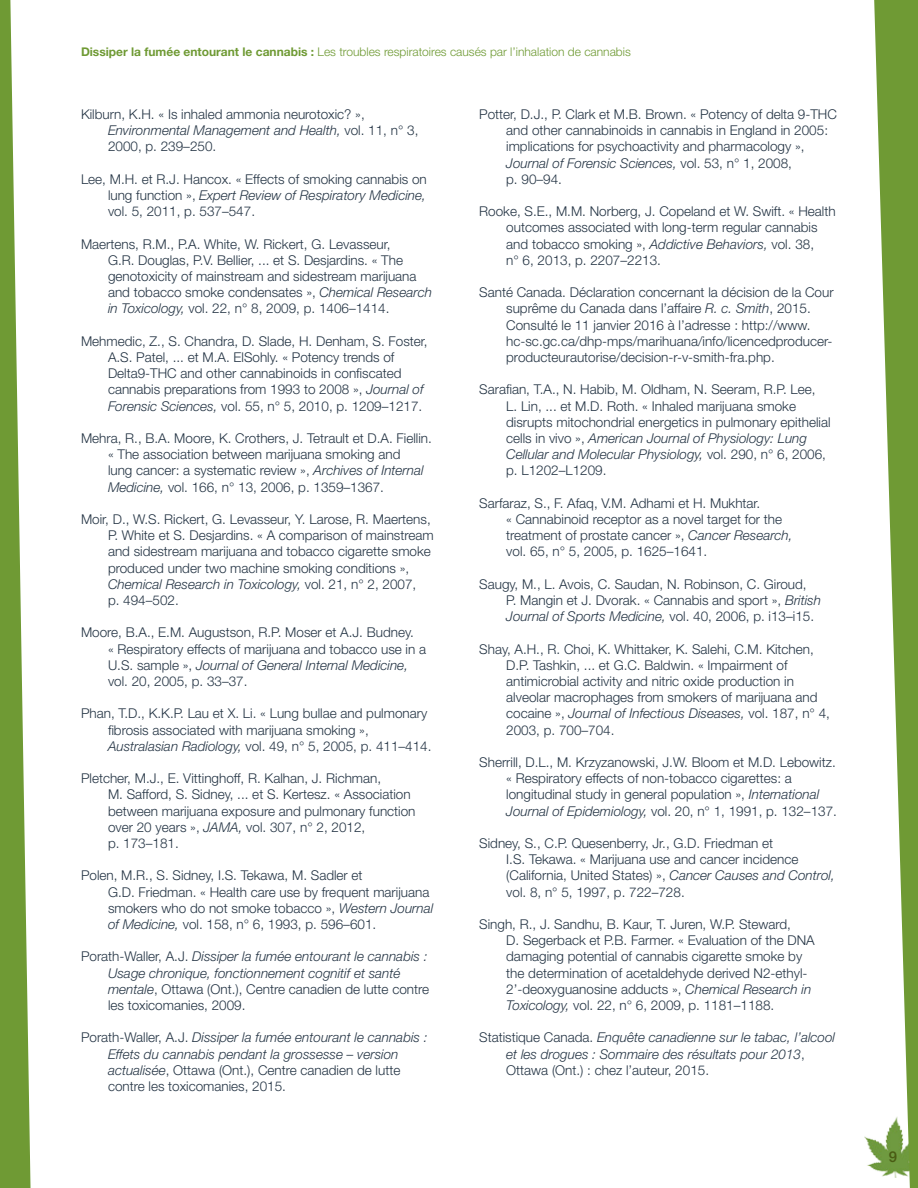
<style>
.page{position:relative;width:918px;height:1188px;background:#fff}
.page>*{position:absolute;margin:0;border:0;box-sizing:border-box;transform-origin:0 0}
.t1{font:500 15px "Helvetica Neue LT Std";color:#495b13}
.EndNote_Bibliography{font:300 13.5px/16.2px "Helvetica Neue LT Std";color:#243444}
.t2{font:italic 300 13.5px/16.2px "Helvetica Neue LT Std";color:#243444}
.t3{font:300 12px "Helvetica Neue LT Std";color:#6f9a34}
.s1{font-weight:700}
.s2{font-style:italic}
.s3{font-style:normal}
</style>
<div class="page">
<img style="left:864px;top:1136px;width:8px;height:32px">
<svg style="left:872px;top:0;width:46px;height:1188px;fill:#6f9a34"></svg>
<svg style="left:0;top:0;width:31px;height:1188px"></svg>
<p class="t3" style="left:81px;top:44px;width:551px"><span class="s1">Dissiper la fumée entourant le cannabis :</span> Les troubles respiratoires causés par l’inhalation de cannabis</p>
<p class="EndNote_Bibliography" style="left:108px;top:106px;width:312px;text-indent:-27px">Kilburn, K.H. « Is inhaled ammonia neurotoxic? »,<br><span class="s2">Environmental Management and Health,</span> vol. 11, n° 3,<br>2000, p. 239–250.</p>
<p class="EndNote_Bibliography" style="left:108px;top:171px;width:320px;text-align:justify;text-indent:-27px">Lee, M.H. et R.J. Hancox. « Effects of smoking cannabis on lung function », <span class="s2">Expert Review of Respiratory Medicine, </span>vol. 5, 2011, p. 537–547.</p>
<p class="EndNote_Bibliography" style="left:108px;top:235px;width:325px;text-indent:-27px">Maertens, R.M., P.A. White, W. Rickert, G. Levasseur,<br>G.R. Douglas, P.V. Bellier, ... et S. Desjardins. « The genotoxicity of mainstream and sidestream marijuana and tobacco smoke condensates », <span class="s2">Chemical Research in Toxicology,</span> vol. 22, n° 8, 2009, p. 1406–1414.</p>
<p class="EndNote_Bibliography" style="left:108px;top:333px;width:321px;text-indent:-27px">Mehmedic, Z., S. Chandra, D. Slade, H. Denham, S. Foster, A.S. Patel, ... et M.A. ElSohly. « Potency trends of Delta9-THC and other cannabinoids in confiscated cannabis preparations from 1993 to 2008 », <span class="s2">Journal of Forensic Sciences,</span> vol. 55, n° 5, 2010, p. 1209–1217.</p>
<p class="EndNote_Bibliography" style="left:108px;top:430px;width:325px;text-indent:-27px">Mehra, R., B.A. Moore, K. Crothers, J. Tetrault et D.A. Fiellin. « The association between marijuana smoking and<br>lung cancer: a systematic review », <span class="s2">Archives of Internal Medicine,</span> vol. 166, n° 13, 2006, p. 1359–1367.</p>
<p class="EndNote_Bibliography" style="left:108px;top:511px;width:327px;text-indent:-27px">Moir, D., W.S. Rickert, G. Levasseur, Y. Larose, R. Maertens, P. White et S. Desjardins. « A comparison of mainstream and sidestream marijuana and tobacco cigarette smoke produced under two machine smoking conditions », <span class="s2">Chemical Research in Toxicology,</span> vol. 21, n° 2, 2007,<br>p. 494–502.</p>
<p class="EndNote_Bibliography" style="left:108px;top:624px;width:320px;text-indent:-27px">Moore, B.A., E.M. Augustson, R.P. Moser et A.J. Budney.<br>« Respiratory effects of marijuana and tobacco use in a U.S. sample », <span class="s2">Journal of General Internal Medicine, </span>vol. 20, 2005, p. 33–37.</p>
<p class="EndNote_Bibliography" style="left:108px;top:705px;width:325px;text-indent:-27px">Phan, T.D., K.K.P. Lau et X. Li. « Lung bullae and pulmonary fibrosis associated with marijuana smoking »,<br><span class="s2">Australasian Radiology,</span> vol. 49, n° 5, 2005, p. 411–414.</p>
<p class="EndNote_Bibliography" style="left:108px;top:770px;width:309px;text-indent:-27px">Pletcher, M.J., E. Vittinghoff, R. Kalhan, J. Richman,<br>M. Safford, S. Sidney, ... et S. Kertesz. « Association between marijuana exposure and pulmonary function over 20 years », <span class="s2">JAMA,</span> vol. 307, n° 2, 2012,<br>p. 173–181.</p>
<p class="EndNote_Bibliography" style="left:108px;top:867px;width:327px;text-indent:-27px">Polen, M.R., S. Sidney, I.S. Tekawa, M. Sadler et<br>G.D. Friedman. « Health care use by frequent marijuana smokers who do not smoke tobacco », <span class="s2">Western Journal of Medicine,</span> vol. 158, n° 6, 1993, p. 596–601.</p>
<p class="t2" style="left:108px;top:948px;width:323px;text-indent:-27px"><span class="s3">Porath-Waller, A.J.</span> Dissiper la fumée entourant le cannabis :<br>Usage chronique, fonctionnement cognitif et santé mentale<span class="s3">, Ottawa (Ont.), Centre canadien de lutte contre les toxicomanies, 2009.</span></p>
<p class="t2" style="left:108px;top:1029px;width:321px;text-indent:-27px"><span class="s3">Porath-Waller, A.J.</span> Dissiper la fumée entourant le cannabis :<br>Effets du cannabis pendant la grossesse – version actualisée<span class="s3">, Ottawa (Ont.), Centre canadien de lutte contre les toxicomanies, 2015.</span></p>
<p class="EndNote_Bibliography" style="left:506px;top:106px;width:332px;text-indent:-27px">Potter, D.J., P. Clark et M.B. Brown. « Potency of delta 9-THC and other cannabinoids in cannabis in England in 2005: implications for psychoactivity and pharmacology », <span class="s2">Journal of Forensic Sciences,</span> vol. 53, n° 1, 2008,<br>p. 90–94.</p>
<p class="EndNote_Bibliography" style="left:506px;top:203px;width:331px;text-indent:-27px">Rooke, S.E., M.M. Norberg, J. Copeland et W. Swift. « Health outcomes associated with long-term regular cannabis and tobacco smoking », <span class="s2">Addictive Behaviors,</span> vol. 38,<br>n° 6, 2013, p. 2207–2213.</p>
<p class="EndNote_Bibliography" style="left:506px;top:284px;width:329px;text-indent:-27px">Santé Canada. Déclaration concernant la décision de la Cour suprême du Canada dans l’affaire <span class="s2">R. c. Smith</span>, 2015.<br>Consulté le 11 janvier 2016 à l’adresse : http://www. hc-sc.gc.ca/dhp-mps/marihuana/info/licencedproducer&shy;producteurautorise/decision-r-v-smith-fra.php.</p>
<p class="EndNote_Bibliography" style="left:506px;top:381px;width:326px;text-indent:-27px">Sarafian, T.A., N. Habib, M. Oldham, N. Seeram, R.P. Lee,<br>L. Lin, ... et M.D. Roth. « Inhaled marijuana smoke disrupts mitochondrial energetics in pulmonary epithelial cells in vivo », <span class="s2">American Journal of Physiology: Lung Cellular and Molecular Physiology,</span> vol. 290, n° 6, 2006, p. L1202–L1209.</p>
<p class="EndNote_Bibliography" style="left:506px;top:495px;width:288px;text-indent:-27px">Sarfaraz, S., F. Afaq, V.M. Adhami et H. Mukhtar.<br>« Cannabinoid receptor as a novel target for the treatment of prostate cancer », <span class="s2">Cancer Research, </span>vol. 65, n° 5, 2005, p. 1625–1641.</p>
<p class="EndNote_Bibliography" style="left:506px;top:576px;width:316px;text-indent:-27px">Saugy, M., L. Avois, C. Saudan, N. Robinson, C. Giroud,<br>P. Mangin et J. Dvorak. « Cannabis and sport », <span class="s2">British<br>Journal of Sports Medicine,</span> vol. 40, 2006, p. i13–i15.</p>
<p class="EndNote_Bibliography" style="left:506px;top:640px;width:325px;text-indent:-27px">Shay, A.H., R. Choi, K. Whittaker, K. Salehi, C.M. Kitchen, D.P. Tashkin, ... et G.C. Baldwin. « Impairment of antimicrobial activity and nitric oxide production in alveolar macrophages from smokers of marijuana and cocaine », <span class="s2">Journal of Infectious Diseases,</span> vol. 187, n° 4, 2003, p. 700–704.</p>
<p class="EndNote_Bibliography" style="left:506px;top:754px;width:332px;text-indent:-27px">Sherrill, D.L., M. Krzyzanowski, J.W. Bloom et M.D. Lebowitz. « Respiratory effects of non-tobacco cigarettes: a longitudinal study in general population », <span class="s2">International Journal of Epidemiology,</span> vol. 20, n° 1, 1991, p. 132–137.</p>
<p class="EndNote_Bibliography" style="left:506px;top:835px;width:330px;text-indent:-27px">Sidney, S., C.P. Quesenberry, Jr., G.D. Friedman et<br>I.S. Tekawa. « Marijuana use and cancer incidence (California, United States) », <span class="s2">Cancer Causes and Control, </span>vol. 8, n° 5, 1997, p. 722–728.</p>
<p class="EndNote_Bibliography" style="left:506px;top:916px;width:310px;text-indent:-27px">Singh, R., J. Sandhu, B. Kaur, T. Juren, W.P. Steward,<br>D. Segerback et P.B. Farmer. « Evaluation of the DNA damaging potential of cannabis cigarette smoke by the determination of acetaldehyde derived N2-ethyl-2’-deoxyguanosine adducts », <span class="s2">Chemical Research in Toxicology,</span> vol. 22, n° 6, 2009, p. 1181–1188.</p>
<p class="t2" style="left:506px;top:1029px;width:330px;text-indent:-27px"><span class="s3">Statistique Canada.</span> Enquête canadienne sur le tabac, l’alcool et les drogues : Sommaire des résultats pour 2013<span class="s3">,<br>Ottawa (Ont.) : chez l’auteur, 2015.</span></p>
<p class="t1" style="left:889px;top:1148px;width:10px">9</p>
</div>
